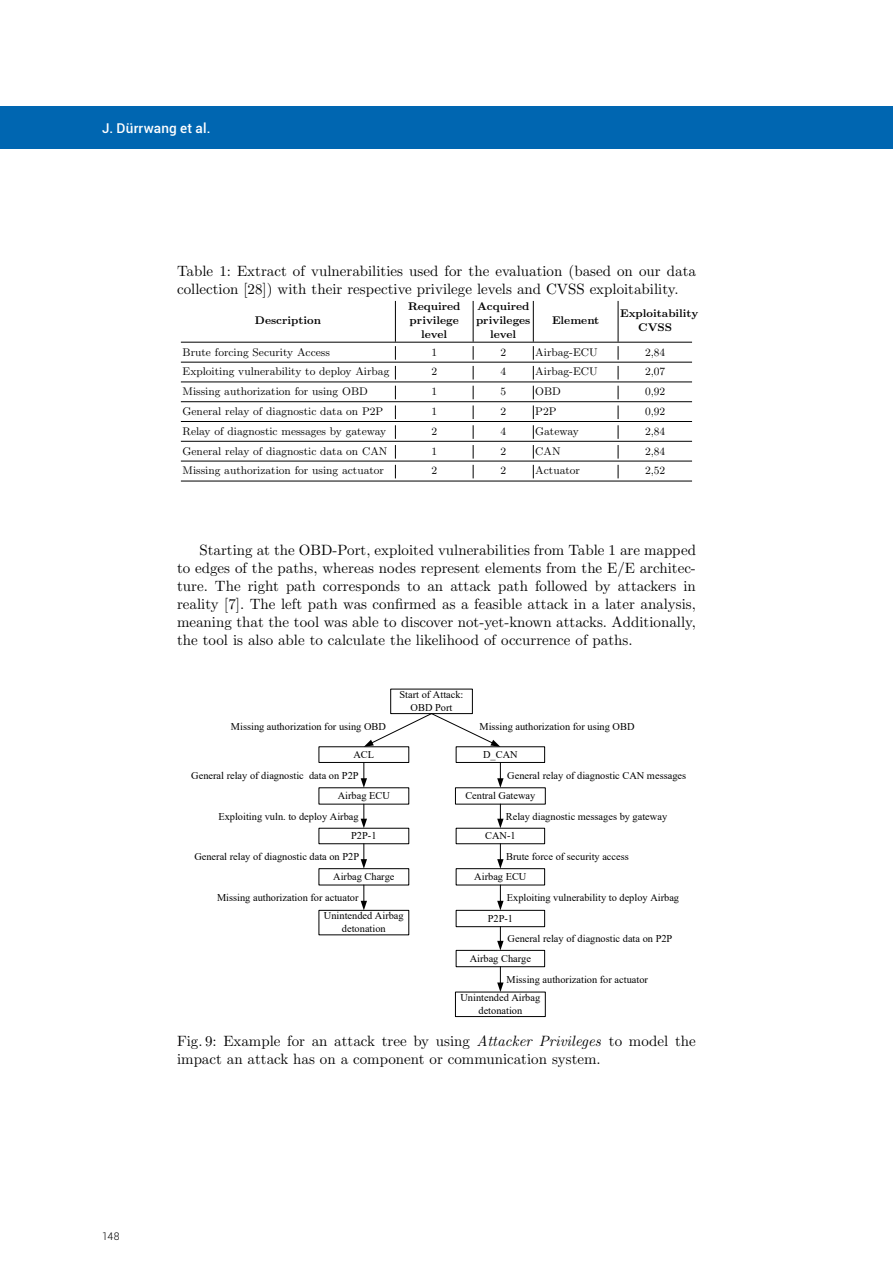
<style>
.page{position:relative;width:893px;height:1263px;background:#fff}
.page>*{position:absolute;margin:0;border:0;box-sizing:border-box;transform-origin:0 0}
.t1{font:15px/18px "CMR10";color:#000}
.t2{font:500 13.5px "Roboto";letter-spacing:.015em;color:#fff}
.t3{font:11.1px "CMR9";color:#000}
.t4{font:11.1px/13.6px "CMBX9";color:#000;text-align:center}
.t5{font:300 10.5px "Roboto";color:#000}
.t6{font:10.35px/12.5px "Times New Roman";color:#000;text-align:center}
.s1{font-family:"CMTI10"}
</style>
<div class="page">
<hr style="left:395px;top:301px;width:1px;height:41px;background:#000">
<hr style="left:473px;top:301px;width:1px;height:41px;background:#000">
<hr style="left:533px;top:301px;width:1px;height:41px;background:#000">
<hr style="left:618px;top:301px;width:1px;height:41px;background:#000">
<hr style="left:181px;top:342px;width:511px;height:1px;background:#000">
<svg style="left:395px;top:346px;width:1px;height:14px"></svg>
<svg style="left:473px;top:346px;width:1px;height:14px"></svg>
<svg style="left:533px;top:346px;width:1px;height:14px"></svg>
<svg style="left:618px;top:346px;width:1px;height:14px"></svg>
<hr style="left:181px;top:362px;width:511px;height:1px;background:#000">
<svg style="left:395px;top:366px;width:1px;height:13px"></svg>
<svg style="left:473px;top:366px;width:1px;height:13px"></svg>
<svg style="left:533px;top:366px;width:1px;height:13px"></svg>
<svg style="left:618px;top:366px;width:1px;height:13px"></svg>
<hr style="left:181px;top:382px;width:511px;height:1px;background:#000">
<svg style="left:395px;top:386px;width:1px;height:13px"></svg>
<svg style="left:473px;top:386px;width:1px;height:13px"></svg>
<svg style="left:533px;top:386px;width:1px;height:13px"></svg>
<svg style="left:618px;top:386px;width:1px;height:13px"></svg>
<hr style="left:181px;top:401px;width:511px;height:1px;background:#000">
<svg style="left:395px;top:405px;width:1px;height:14px"></svg>
<svg style="left:473px;top:405px;width:1px;height:14px"></svg>
<svg style="left:533px;top:405px;width:1px;height:14px"></svg>
<svg style="left:618px;top:405px;width:1px;height:14px"></svg>
<hr style="left:181px;top:421px;width:511px;height:1px;background:#000">
<svg style="left:395px;top:425px;width:1px;height:14px"></svg>
<svg style="left:473px;top:425px;width:1px;height:14px"></svg>
<svg style="left:533px;top:425px;width:1px;height:14px"></svg>
<svg style="left:618px;top:425px;width:1px;height:14px"></svg>
<hr style="left:181px;top:441px;width:511px;height:1px;background:#000">
<svg style="left:395px;top:445px;width:1px;height:14px"></svg>
<svg style="left:473px;top:445px;width:1px;height:14px"></svg>
<svg style="left:533px;top:445px;width:1px;height:14px"></svg>
<svg style="left:618px;top:445px;width:1px;height:14px"></svg>
<hr style="left:181px;top:461px;width:511px;height:1px;background:#000">
<svg style="left:395px;top:465px;width:1px;height:13px"></svg>
<svg style="left:473px;top:465px;width:1px;height:13px"></svg>
<svg style="left:533px;top:465px;width:1px;height:13px"></svg>
<svg style="left:618px;top:465px;width:1px;height:13px"></svg>
<hr style="left:181px;top:480px;width:511px;height:1px;background:#000">
<div style="left:456px;top:746px;width:89px;height:17px;border:1px solid #000"></div>
<div style="left:456px;top:868px;width:89px;height:17px;border:1px solid #000"></div>
<div style="left:456px;top:910px;width:89px;height:17px;border:1px solid #000"></div>
<div style="left:318px;top:746px;width:91px;height:17px;border:1px solid #000"></div>
<div style="left:318px;top:868px;width:91px;height:17px;border:1px solid #000"></div>
<svg style="left:364px;top:713px;width:136px;height:34px"></svg>
<svg style="left:361px;top:762px;width:6px;height:26px"></svg>
<svg style="left:361px;top:804px;width:6px;height:24px"></svg>
<svg style="left:361px;top:844px;width:6px;height:25px"></svg>
<svg style="left:497px;top:762px;width:7px;height:26px"></svg>
<svg style="left:497px;top:804px;width:7px;height:24px"></svg>
<svg style="left:497px;top:844px;width:7px;height:25px"></svg>
<svg style="left:497px;top:885px;width:7px;height:25px"></svg>
<div style="left:456px;top:950px;width:89px;height:17px;border:1px solid #000"></div>
<svg style="left:497px;top:927px;width:7px;height:23px"></svg>
<div style="left:455px;top:991px;width:91px;height:26px;border:1px solid #000"></div>
<svg style="left:497px;top:967px;width:7px;height:25px"></svg>
<div style="left:318px;top:910px;width:91px;height:25px;border:1px solid #000"></div>
<svg style="left:361px;top:885px;width:6px;height:25px"></svg>
<div style="left:0;top:106px;width:893px;height:43px;background:#0066b1"></div>
<p class="t2" style="left:102px;top:118px;width:110px">J. Dürrwang et al.</p>
<p class="t1" style="left:177px;top:263px;width:520px">Table 1: Extract of vulnerabilities used for the evaluation (based on our data collection [28]) with their respective privilege levels and CVSS exploitability.</p>
<p class="t4" style="left:255px;top:314px;width:68px">Description</p>
<p class="t4" style="left:408px;top:301px;width:54px">Required privilege level</p>
<p class="t4" style="left:476px;top:301px;width:56px">Acquired privileges level</p>
<p class="t4" style="left:552px;top:314px;width:49px">Element</p>
<p class="t4" style="left:638px;top:308px;width:62px;text-align:left;text-indent:-18px">Exploitability<br>CVSS</p>
<p class="t3" style="left:183px;top:347px;width:149px">Brute forcing Security Access</p>
<p class="t3" style="left:431px;top:347px;width:7px">1</p>
<p class="t3" style="left:500px;top:347px;width:7px">2</p>
<p class="t3" style="left:535px;top:347px;width:64px">Airbag-ECU</p>
<p class="t3" style="left:645px;top:347px;width:22px">2,84</p>
<p class="t3" style="left:183px;top:367px;width:208px">Exploiting vulnerability to deploy Airbag</p>
<p class="t3" style="left:431px;top:367px;width:7px">2</p>
<p class="t3" style="left:500px;top:367px;width:7px">4</p>
<p class="t3" style="left:535px;top:367px;width:64px">Airbag-ECU</p>
<p class="t3" style="left:645px;top:367px;width:22px">2,07</p>
<p class="t3" style="left:183px;top:387px;width:187px">Missing authorization for using OBD</p>
<p class="t3" style="left:431px;top:387px;width:7px">1</p>
<p class="t3" style="left:500px;top:387px;width:7px">5</p>
<p class="t3" style="left:535px;top:387px;width:27px">OBD</p>
<p class="t3" style="left:645px;top:387px;width:22px">0,92</p>
<p class="t3" style="left:183px;top:407px;width:202px">General relay of diagnostic data on P2P</p>
<p class="t3" style="left:431px;top:407px;width:7px">1</p>
<p class="t3" style="left:500px;top:407px;width:7px">2</p>
<p class="t3" style="left:535px;top:407px;width:23px">P2P</p>
<p class="t3" style="left:645px;top:407px;width:22px">0,92</p>
<p class="t3" style="left:183px;top:426px;width:205px">Relay of diagnostic messages by gateway</p>
<p class="t3" style="left:431px;top:426px;width:7px">2</p>
<p class="t3" style="left:500px;top:426px;width:7px">4</p>
<p class="t3" style="left:535px;top:426px;width:45px">Gateway</p>
<p class="t3" style="left:645px;top:426px;width:22px">2,84</p>
<p class="t3" style="left:183px;top:446px;width:206px">General relay of diagnostic data on CAN</p>
<p class="t3" style="left:431px;top:446px;width:7px">1</p>
<p class="t3" style="left:500px;top:446px;width:7px">2</p>
<p class="t3" style="left:535px;top:446px;width:27px">CAN</p>
<p class="t3" style="left:645px;top:446px;width:22px">2,84</p>
<p class="t3" style="left:183px;top:466px;width:203px">Missing authorization for using actuator</p>
<p class="t3" style="left:431px;top:466px;width:7px">2</p>
<p class="t3" style="left:500px;top:466px;width:7px">2</p>
<p class="t3" style="left:535px;top:466px;width:46px">Actuator</p>
<p class="t3" style="left:645px;top:466px;width:22px">2,52</p>
<p class="t1" style="left:177px;top:543px;width:520px;text-align:justify;text-indent:22px">Starting at the OBD-Port, exploited vulnerabilities from Table 1 are mapped to edges of the paths, whereas nodes represent elements from the E/E architec&shy;ture. The right path corresponds to an attack path followed by attackers in reality [7]. The left path was confirmed as a feasible attack in a later analysis, meaning that the tool was able to discover not-yet-known attacks. Additionally, the tool is also able to calculate the likelihood of occurrence of paths.</p>
<p class="t6" style="left:400px;top:688px;width:65px">Start of Attack:<br>OBD Port</p>
<p class="t6" style="left:231px;top:719px;width:157px">Missing authorization for using OBD</p>
<p class="t6" style="left:353px;top:748px;width:22px">ACL</p>
<p class="t6" style="left:338px;top:789px;width:54px">Airbag ECU</p>
<p class="t6" style="left:351px;top:829px;width:27px">P2P-1</p>
<p class="t6" style="left:333px;top:870px;width:63px">Airbag Charge</p>
<p class="t6" style="left:191px;top:769px;width:169px">General relay of diagnostic data on P2P</p>
<p class="t6" style="left:218px;top:810px;width:142px">Exploiting vuln. to deploy Airbag</p>
<p class="t6" style="left:194px;top:850px;width:166px">General relay of diagnostic data on P2P</p>
<p class="t6" style="left:217px;top:891px;width:143px">Missing authorization for actuator</p>
<p class="t6" style="left:324px;top:909px;width:81px">Unintended Airbag detonation</p>
<p class="t6" style="left:479px;top:719px;width:157px">Missing authorization for using OBD</p>
<p class="t6" style="left:507px;top:769px;width:180px">General relay of diagnostic CAN messages</p>
<p class="t6" style="left:506px;top:809px;width:163px">Relay diagnostic messages by gateway</p>
<p class="t6" style="left:506px;top:850px;width:124px">Brute force of security access</p>
<p class="t6" style="left:483px;top:748px;width:36px">D_CAN</p>
<p class="t6" style="left:465px;top:789px;width:72px">Central Gateway</p>
<p class="t6" style="left:485px;top:829px;width:32px">CAN-1</p>
<p class="t6" style="left:474px;top:870px;width:54px">Airbag ECU</p>
<p class="t6" style="left:488px;top:911px;width:27px">P2P-1</p>
<p class="t6" style="left:507px;top:891px;width:174px">Exploiting vulnerability to deploy Airbag</p>
<p class="t6" style="left:508px;top:932px;width:166px">General relay of diagnostic data on P2P</p>
<p class="t6" style="left:470px;top:952px;width:63px">Airbag Charge</p>
<p class="t6" style="left:506px;top:973px;width:143px">Missing authorization for actuator</p>
<p class="t6" style="left:460px;top:991px;width:81px">Unintended Airbag detonation</p>
<p class="t1" style="left:177px;top:1033px;width:520px">Fig. 9: Example for an attack tree by using <span class="s1">Attacker Privileges</span> to model the impact an attack has on a component or communication system.</p>
<p class="t5" style="left:102px;top:1229px;width:19px">148</p>
</div>
